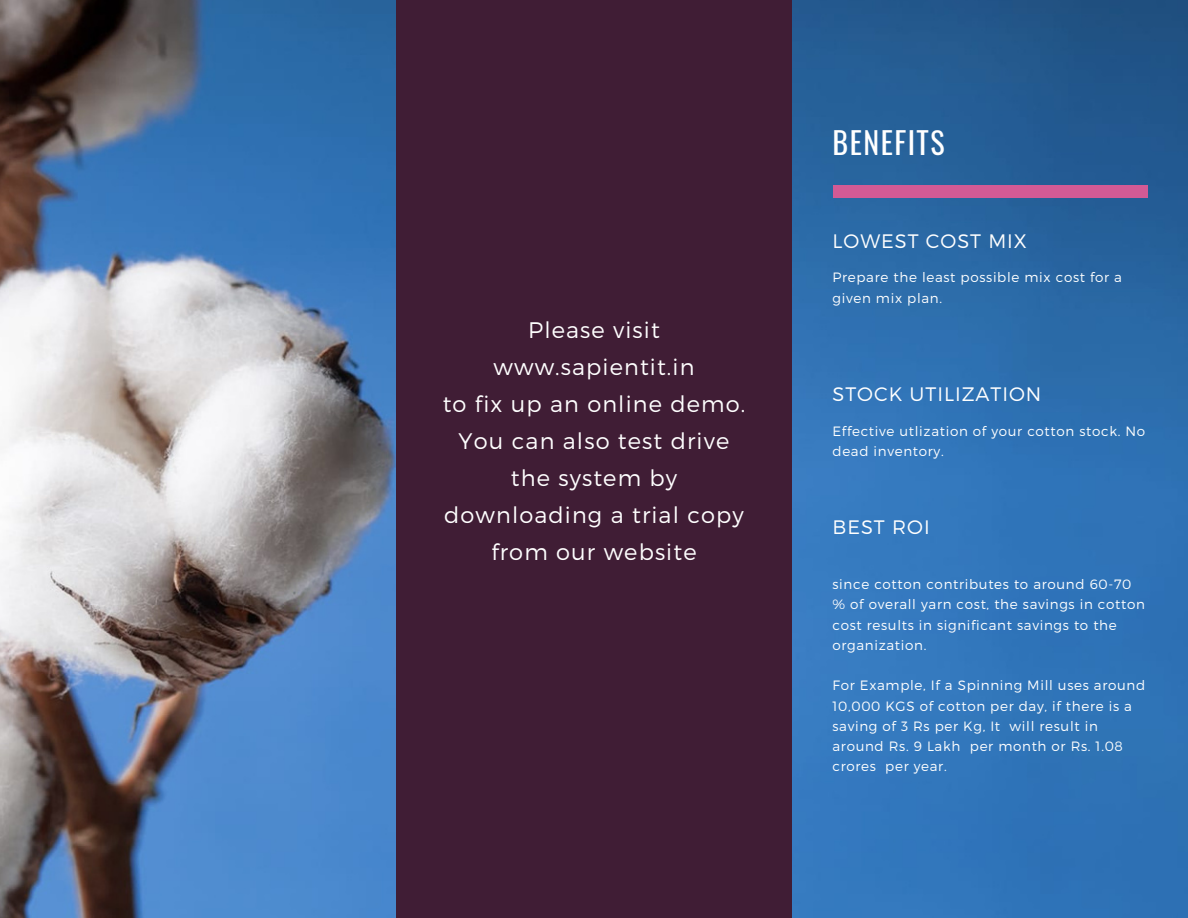
<style>
.page{position:relative;width:1188px;height:918px;background:#fff}
.page>*{position:absolute;margin:0;border:0;box-sizing:border-box;transform-origin:0 0}
.t1{font:30px "Oswald";letter-spacing:.05em;color:#fff}
.t2{font:300 22.5px/37.2px "Montserrat";letter-spacing:.05em;color:#fff;text-align:center}
.t3{font:300 19.5px "Montserrat";letter-spacing:.05em;color:#fff}
.t4{font:300 13.5px/20.2px "Montserrat";letter-spacing:.05em;color:#fff}
</style>
<div class="page">
<img style="left:0;top:0;width:1188px;height:918px">
<div style="left:396px;top:0;width:396px;height:918px;background:#401d35"></div>
<div style="left:833px;top:185px;width:315px;height:13px;background:#d35a95"></div>
<h2 class="t2" style="left:443px;top:310px;width:304px">Please visit www.sapientit.in<br>to fix up an online demo.<br>You can also test drive the system by downloading a trial copy from our website</h2>
<h1 class="t1" style="left:833px;top:120px;width:114px">BENEFITS</h1>
<h3 class="t3" style="left:833px;top:228px;width:196px">LOWEST COST MIX</h3>
<p class="t4" style="left:833px;top:267px;width:291px">Prepare the least possible mix cost for a given mix plan.</p>
<h3 class="t3" style="left:833px;top:381px;width:210px">STOCK UTILIZATION</h3>
<p class="t4" style="left:833px;top:420px;width:314px">Effective utlization of your cotton stock. No dead inventory.</p>
<h3 class="t3" style="left:833px;top:515px;width:99px">BEST ROI</h3>
<p class="t4" style="left:833px;top:574px;width:314px">since cotton contributes to around 60-70 % of overall yarn cost, the savings in cotton cost results in significant savings to the organization.</p>
<p class="t4" style="left:833px;top:675px;width:314px">For Example, If a Spinning Mill uses around 10,000 KGS of cotton per day, if there is a saving of 3 Rs per Kg, It will result in around Rs. 9 Lakh per month or Rs. 1.08 crores per year.</p>
</div>
